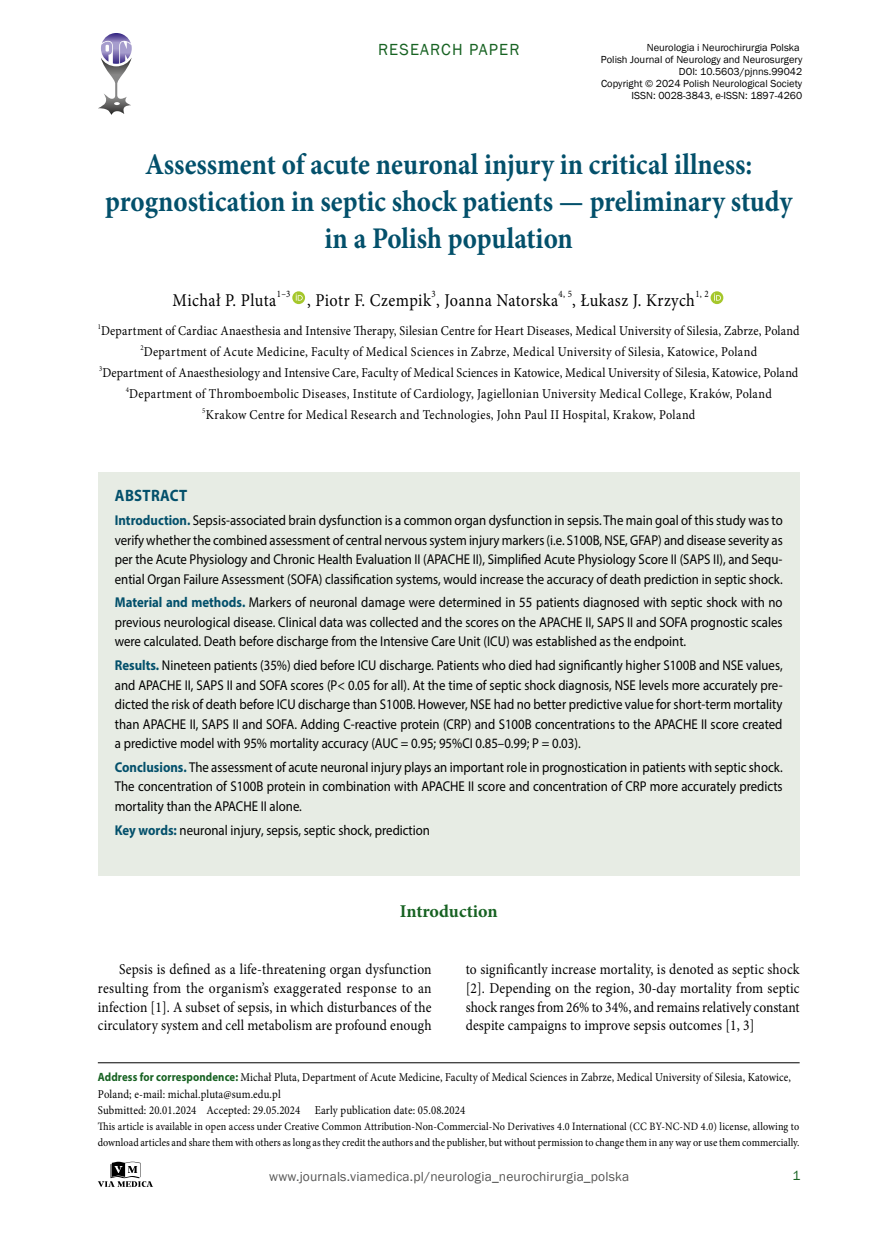
<style>
.page{position:relative;width:872px;height:1234px;background:#fff}
.page>*{position:absolute;margin:0;border:0;box-sizing:border-box;transform-origin:0 0}
.t1{font:700 30px/36.6px "Minion Pro";color:#03506b;text-align:center;scale:.9 1}
.t2{font:18px "Minion Pro";letter-spacing:.025em;color:#000;scale:.9 1}
.t3{font:700 18px "Minion Pro";letter-spacing:-.005em;color:#176222}
.t4{font:16.5px "Franklin Gothic";letter-spacing:.07em;color:#176222}
.t5{font:700 16.5px "Myriad Pro";letter-spacing:.02em;color:#03506b;scale:.9 1}
.t6{font:15px/18.8px "Minion Pro";letter-spacing:.005em;color:#000;text-align:justify;scale:.9 1}
.t7{font:14.25px/19.5px "Myriad Pro";color:#000;text-align:justify;scale:.9 1}
.t8{font:13.5px "Minion Pro";letter-spacing:.02em;color:#000;scale:.9 1}
.t9{font:13.5px "Franklin Gothic";letter-spacing:.01em;color:#575756}
.t10{font:13.5px "Franklin Gothic";color:#176222}
.t11{font:12px/16.5px "Minion Pro";letter-spacing:.01em;color:#000;scale:.9 1}
.t12{font:11.25px/15.6px "Minion Pro";letter-spacing:.005em;color:#000;scale:.9 1}
.t13{font:10.5px/12px "Franklin Gothic";color:#000;text-align:right}
.t14{font:7.35px "Minion Pro";color:#000;scale:.9 1}
.s1{font-weight:700;color:#03506b}
.s2{font-family:"Myriad Pro";font-weight:700;color:#176222}
</style>
<div class="page">
<svg style="left:98px;top:1161px;width:55px;height:25px"></svg>
<svg style="left:98px;top:33px;width:34px;height:82px"></svg>
<svg style="left:292px;top:291px;width:13px;height:13px"></svg>
<svg style="left:296px;top:293px;width:7px;height:7px"></svg>
<svg style="left:713px;top:291px;width:11px;height:14px"></svg>
<svg style="left:710px;top:291px;width:13px;height:13px"></svg>
<svg style="left:714px;top:293px;width:7px;height:7px"></svg>
<div style="left:98px;top:472px;width:701px;height:403px;background:#e7ece4"></div>
<hr style="left:98px;top:1062px;width:701px;height:1px;background:#000">
<p class="t4" style="left:378px;top:39px;width:143px">RESEARCH PAPER</p>
<p class="t13" style="left:601px;top:42px;width:203px">Neurologia i Neurochirurgia Polska<br>Polish Journal of Neurology and Neurosurgery DOI: 10.5603/pjnns.99042<br>Copyright © 2024 Polish Neurological Society ISSN: 0028-3843, e-ISSN: 1897-4260</p>
<h1 class="t1" style="left:105px;top:146px;width:764px">Assessment of acute neuronal injury in critical illness: prognostication in septic shock patients — preliminary study in a Polish population</h1>
<p class="t2" style="left:173px;top:288px;width:597px">Michał P. Pluta<sup>1–3</sup> , Piotr F. Czempik<sup>3</sup>, Joanna Natorska<sup>4,</sup> <sup>5</sup>, Łukasz J. Krzych<sup>1,</sup> <sup>2</sup></p>
<p class="t14" style="left:98px;top:321px;width:5px">1</p>
<p class="t8" style="left:101px;top:321px;width:777px">Department of Cardiac Anaesthesia and Intensive Therapy, Silesian Centre for Heart Diseases, Medical University of Silesia, Zabrze, Poland</p>
<p class="t14" style="left:140px;top:342px;width:5px">2</p>
<p class="t8" style="left:144px;top:342px;width:683px">Department of Acute Medicine, Faculty of Medical Sciences in Zabrze, Medical University of Silesia, Katowice, Poland</p>
<p class="t14" style="left:99px;top:363px;width:5px">3</p>
<p class="t8" style="left:102px;top:363px;width:775px">Department of Anaesthesiology and Intensive Care, Faculty of Medical Sciences in Katowice, Medical University of Silesia, Katowice, Poland</p>
<p class="t14" style="left:126px;top:384px;width:5px">4</p>
<p class="t8" style="left:129px;top:384px;width:715px">Department of Thromboembolic Diseases, Institute of Cardiology, Jagiellonian University Medical College, Kraków, Poland</p>
<p class="t14" style="left:202px;top:405px;width:5px">5</p>
<p class="t8" style="left:206px;top:405px;width:545px">Krakow Centre for Medical Research and Technologies, John Paul II Hospital, Krakow, Poland</p>
<p class="t5" style="left:115px;top:485px;width:82px">ABSTRACT</p>
<p class="t7" style="left:115px;top:510px;width:743px"><span class="s1">Introduction.</span> Sepsis-associated brain dysfunction is a common organ dysfunction in sepsis. The main goal of this study was to verify whether the combined assessment of central nervous system injury markers (i.e. S100B, NSE, GFAP) and disease severity as per the Acute Physiology and Chronic Health Evaluation II (APACHE II), Simplified Acute Physiology Score II (SAPS II), and Sequ&shy;ential Organ Failure Assessment (SOFA) classification systems, would increase the accuracy of death prediction in septic shock.</p>
<p class="t7" style="left:115px;top:592px;width:743px"><span class="s1">Material and methods.</span> Markers of neuronal damage were determined in 55 patients diagnosed with septic shock with no previous neurological disease. Clinical data was collected and the scores on the APACHE II, SAPS II and SOFA prognostic scales were calculated. Death before discharge from the Intensive Care Unit (ICU) was established as the endpoint.</p>
<p class="t7" style="left:115px;top:655px;width:743px"><span class="s1">Results.</span> Nineteen patients (35%) died before ICU discharge. Patients who died had significantly higher S100B and NSE values, and APACHE II, SAPS II and SOFA scores (P&lt; 0.05 for all). At the time of septic shock diagnosis, NSE levels more accurately pre&shy;dicted the risk of death before ICU discharge than S100B. However, NSE had no better predictive value for short-term mortality than APACHE II, SAPS II and SOFA. Adding C-reactive protein (CRP) and S100B concentrations to the APACHE II score created a predictive model with 95% mortality accuracy (AUC = 0.95; 95%CI 0.85–0.99; P = 0.03).</p>
<p class="t7" style="left:115px;top:756px;width:743px"><span class="s1">Conclusions.</span> The assessment of acute neuronal injury plays an important role in prognostication in patients with septic shock.<br>The concentration of S100B protein in combination with APACHE II score and concentration of CRP more accurately predicts mortality than the APACHE II alone.</p>
<p class="t7" style="left:115px;top:819px;width:352px"><span class="s1">Key words:</span> neuronal injury, sepsis, septic shock, prediction</p>
<p class="t3" style="left:400px;top:898px;width:99px">Introduction</p>
<p class="t6" style="left:98px;top:959px;width:372px;text-indent:21px">Sepsis is defined as a life-threatening organ dysfunction resulting from the organism’s exaggerated response to an infection [1]. A subset of sepsis, in which disturbances of the circulatory system and cell metabolism are profound enough</p>
<p class="t6" style="left:466px;top:959px;width:372px">to significantly increase mortality, is denoted as septic shock [2]. Depending on the region, 30-day mortality from septic shock ranges from 26% to 34%, and remains relatively constant despite campaigns to improve sepsis outcomes [1, 3]</p>
<p class="t11" style="left:98px;top:1068px;width:771px"><span class="s2">Address for correspondence:</span> Michał Pluta, Department of Acute Medicine, Faculty of Medical Sciences in Zabrze, Medical University of Silesia, Katowice,<br>Poland; e-mail: michal.pluta@sum.edu.pl<br>Submitted: 20.01.2024 Accepted: 29.05.2024 Early publication date: 05.08.2024</p>
<p class="t12" style="left:98px;top:1118px;width:781px">This article is available in open access under Creative Common Attribution-Non-Commercial-No Derivatives 4.0 International (CC BY-NC-ND 4.0) license, allowing to download articles and share them with others as long as they credit the authors and the publisher, but without permission to change them in any way or use them commercially.</p>
<p class="t9" style="left:269px;top:1167px;width:361px">www.journals.viamedica.pl/neurologia_neurochirurgia_polska</p>
<p class="t10" style="left:792px;top:1166px;width:9px">1</p>
</div>
